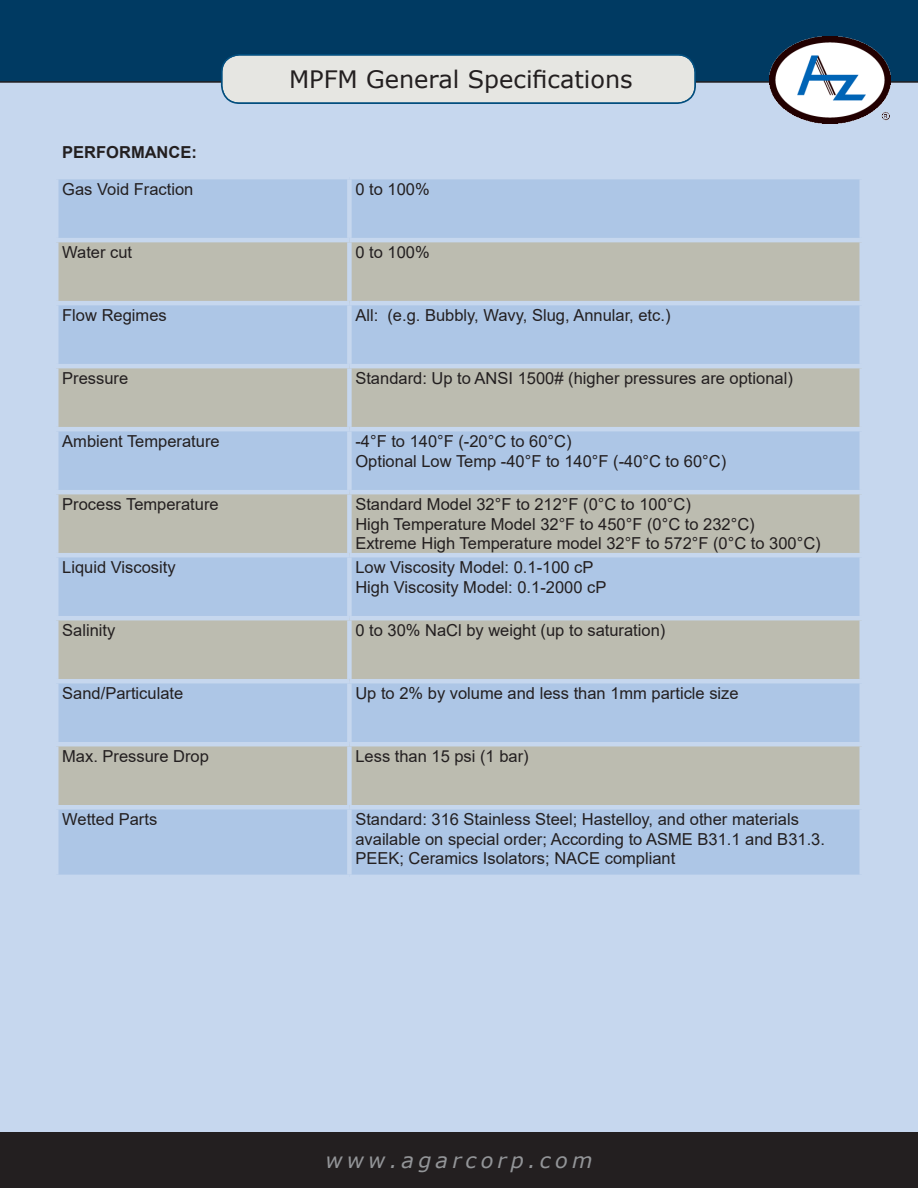
<style>
.page{position:relative;width:918px;height:1188px;background:#fff}
.page>*{position:absolute;margin:0;border:0;box-sizing:border-box;transform-origin:0 0}
.t1{font:24px "Verdana";color:#231f20}
.t2{font:italic 21px "Verdana";letter-spacing:.2em;color:#939598}
.t3{font:16.5px/19.5px "Arial";color:#231f20}
.b2{font:700 16.5px "Arial";color:#231f20}
</style>
<div class="page">
<div style="left:0;top:83px;width:918px;height:1050px;background:#c6d7ee"></div>
<div style="left:0;top:0;width:918px;height:83px;background:#003a62"></div>
<div style="left:222px;top:55px;width:473px;height:48px;background:#e6e6e2"></div>
<div style="left:221px;top:54px;width:475px;height:50px;border:2px solid #024e7e;border-radius:18px"></div>
<div style="left:0;top:1133px;width:918px;height:55px;background:#231f20"></div>
<img style="left:770px;top:36px;width:120px;height:87px">
<div style="left:58px;top:179px;width:802px;height:696px;background:#adc6e6"></div>
<svg style="left:58px;top:242px;width:802px;height:185px;background:#b7bfc2"></svg>
<svg style="left:58px;top:494px;width:802px;height:311px;background:#b6c0c5"></svg>
<hr style="left:54px;top:175px;width:295px;height:4px;background:#c6d7ee">
<hr style="left:54px;top:179px;width:4px;height:59px;background:#c6d7ee">
<hr style="left:349px;top:175px;width:515px;height:4px;background:#c6d7ee">
<div style="left:347px;top:179px;width:5px;height:59px;background:#c6d7ee"></div>
<hr style="left:860px;top:179px;width:4px;height:59px;background:#c6d7ee">
<hr style="left:54px;top:238px;width:295px;height:4px;background:#c6d7ee">
<hr style="left:54px;top:242px;width:4px;height:59px;background:#c6d7ee">
<hr style="left:349px;top:238px;width:515px;height:4px;background:#c6d7ee">
<div style="left:347px;top:242px;width:5px;height:59px;background:#c6d7ee"></div>
<hr style="left:860px;top:242px;width:4px;height:59px;background:#c6d7ee">
<hr style="left:54px;top:301px;width:295px;height:4px;background:#c6d7ee">
<hr style="left:54px;top:305px;width:4px;height:59px;background:#c6d7ee">
<hr style="left:349px;top:301px;width:515px;height:4px;background:#c6d7ee">
<div style="left:347px;top:305px;width:5px;height:59px;background:#c6d7ee"></div>
<hr style="left:860px;top:305px;width:4px;height:59px;background:#c6d7ee">
<hr style="left:54px;top:364px;width:295px;height:4px;background:#c6d7ee">
<hr style="left:54px;top:368px;width:4px;height:59px;background:#c6d7ee">
<hr style="left:349px;top:364px;width:515px;height:4px;background:#c6d7ee">
<div style="left:347px;top:368px;width:5px;height:59px;background:#c6d7ee"></div>
<hr style="left:860px;top:368px;width:4px;height:59px;background:#c6d7ee">
<hr style="left:54px;top:427px;width:295px;height:4px;background:#c6d7ee">
<hr style="left:54px;top:431px;width:4px;height:59px;background:#c6d7ee">
<hr style="left:349px;top:427px;width:515px;height:4px;background:#c6d7ee">
<div style="left:347px;top:431px;width:5px;height:59px;background:#c6d7ee"></div>
<hr style="left:860px;top:431px;width:4px;height:59px;background:#c6d7ee">
<hr style="left:54px;top:490px;width:295px;height:4px;background:#c6d7ee">
<hr style="left:54px;top:494px;width:4px;height:59px;background:#c6d7ee">
<hr style="left:349px;top:490px;width:515px;height:4px;background:#c6d7ee">
<div style="left:347px;top:494px;width:5px;height:59px;background:#c6d7ee"></div>
<hr style="left:860px;top:494px;width:4px;height:59px;background:#c6d7ee">
<hr style="left:54px;top:553px;width:295px;height:4px;background:#c6d7ee">
<hr style="left:54px;top:557px;width:4px;height:59px;background:#c6d7ee">
<hr style="left:349px;top:553px;width:515px;height:4px;background:#c6d7ee">
<div style="left:347px;top:557px;width:5px;height:59px;background:#c6d7ee"></div>
<hr style="left:860px;top:557px;width:4px;height:59px;background:#c6d7ee">
<hr style="left:54px;top:616px;width:295px;height:4px;background:#c6d7ee">
<hr style="left:54px;top:620px;width:4px;height:59px;background:#c6d7ee">
<hr style="left:349px;top:616px;width:515px;height:4px;background:#c6d7ee">
<div style="left:347px;top:620px;width:5px;height:59px;background:#c6d7ee"></div>
<hr style="left:860px;top:620px;width:4px;height:59px;background:#c6d7ee">
<hr style="left:54px;top:679px;width:295px;height:4px;background:#c6d7ee">
<hr style="left:54px;top:683px;width:4px;height:59px;background:#c6d7ee">
<hr style="left:349px;top:679px;width:515px;height:4px;background:#c6d7ee">
<div style="left:347px;top:683px;width:5px;height:59px;background:#c6d7ee"></div>
<hr style="left:860px;top:683px;width:4px;height:59px;background:#c6d7ee">
<hr style="left:54px;top:742px;width:295px;height:4px;background:#c6d7ee">
<hr style="left:54px;top:746px;width:4px;height:59px;background:#c6d7ee">
<hr style="left:349px;top:742px;width:515px;height:4px;background:#c6d7ee">
<div style="left:347px;top:746px;width:5px;height:59px;background:#c6d7ee"></div>
<hr style="left:860px;top:746px;width:4px;height:59px;background:#c6d7ee">
<hr style="left:54px;top:805px;width:295px;height:4px;background:#c6d7ee">
<hr style="left:54px;top:809px;width:4px;height:66px;background:#c6d7ee">
<hr style="left:54px;top:875px;width:295px;height:4px;background:#c6d7ee">
<hr style="left:349px;top:805px;width:515px;height:4px;background:#c6d7ee">
<div style="left:347px;top:809px;width:5px;height:66px;background:#c6d7ee"></div>
<hr style="left:860px;top:809px;width:4px;height:66px;background:#c6d7ee">
<hr style="left:349px;top:875px;width:515px;height:4px;background:#c6d7ee">
<p class="t1" style="left:289px;top:63px;width:345px">MPFM General Specifications</p>
<p class="b2" style="left:62px;top:141px;width:136px">PERFORMANCE:</p>
<p class="t3" style="left:62px;top:179px;width:133px">Gas Void Fraction</p>
<p class="t3" style="left:355px;top:179px;width:76px">0 to 100%</p>
<p class="t3" style="left:62px;top:242px;width:71px">Water cut</p>
<p class="t3" style="left:355px;top:242px;width:76px">0 to 100%</p>
<p class="t3" style="left:62px;top:306px;width:106px">Flow Regimes</p>
<p class="t3" style="left:355px;top:306px;width:317px">All: (e.g. Bubbly, Wavy, Slug, Annular, etc.)</p>
<p class="t3" style="left:62px;top:369px;width:68px">Pressure</p>
<p class="t3" style="left:355px;top:369px;width:439px">Standard: Up to ANSI 1500# (higher pressures are optional)</p>
<p class="t3" style="left:62px;top:432px;width:159px">Ambient Temperature</p>
<p class="t3" style="left:355px;top:432px;width:218px">-4°F to 140°F (-20°C to 60°C)</p>
<p class="t3" style="left:355px;top:451px;width:372px">Optional Low Temp -40°F to 140°F (-40°C to 60°C)</p>
<p class="t3" style="left:62px;top:495px;width:158px">Process Temperature</p>
<p class="t3" style="left:355px;top:495px;width:337px">Standard Model 32°F to 212°F (0°C to 100°C)</p>
<p class="t3" style="left:355px;top:514px;width:401px">High Temperature Model 32°F to 450°F (0°C to 232°C)</p>
<p class="t3" style="left:355px;top:534px;width:467px">Extreme High Temperature model 32°F to 572°F (0°C to 300°C)</p>
<p class="t3" style="left:62px;top:558px;width:115px">Liquid Viscosity</p>
<p class="t3" style="left:355px;top:558px;width:240px">Low Viscosity Model: 0.1-100 cP</p>
<p class="t3" style="left:355px;top:577px;width:252px">High Viscosity Model: 0.1-2000 cP</p>
<p class="t3" style="left:62px;top:621px;width:55px">Salinity</p>
<p class="t3" style="left:355px;top:621px;width:311px">0 to 30% NaCl by weight (up to saturation)</p>
<p class="t3" style="left:62px;top:684px;width:123px">Sand/Particulate</p>
<p class="t3" style="left:355px;top:684px;width:385px">Up to 2% by volume and less than 1mm particle size</p>
<p class="t3" style="left:62px;top:747px;width:148px">Max. Pressure Drop</p>
<p class="t3" style="left:355px;top:747px;width:175px">Less than 15 psi (1 bar)</p>
<p class="t3" style="left:62px;top:810px;width:97px">Wetted Parts</p>
<p class="t3" style="left:355px;top:810px;width:471px">Standard: 316 Stainless Steel; Hastelloy, and other materials available on special order; According to ASME B31.1 and B31.3.<br>PEEK; Ceramics Isolators; NACE compliant</p>
<p class="t2" style="left:326px;top:1146px;width:268px">www.agarcorp.com</p>
</div>
